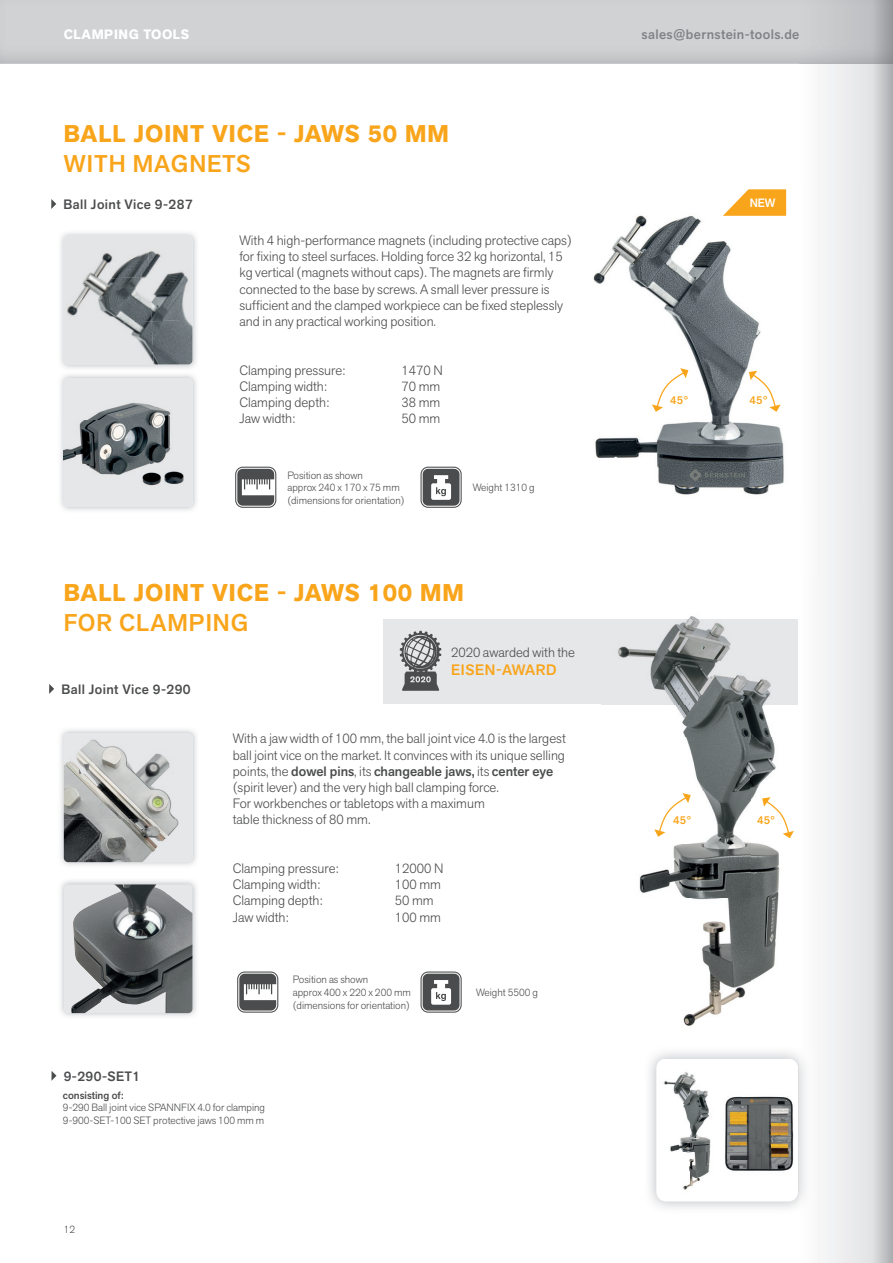
<style>
.page{position:relative;width:893px;height:1263px;background:#fff}
.page>*{position:absolute;margin:0;border:0;box-sizing:border-box;transform-origin:0 0}
.t1{font:700 24px "Akzid Grtsk Next";letter-spacing:.04em;color:#f9a51b}
.t2{font:500 24px "Akzid Grtsk Next";letter-spacing:.04em;color:#f9a51b}
.t3{font:500 15px "Akzid Grtsk Next";letter-spacing:.04em;color:#f9a51b}
.t4{font:300 13.5px/16.2px "Akzid Grtsk Next";color:#4b4c4d}
.t5{font:500 13.5px "Akzid Grtsk Next";letter-spacing:.03em;color:#4b4c4d}
.t6{font:500 13.5px "Akzid Grtsk Next";letter-spacing:.03em;color:#808285}
.t7{font:700 13.5px "Akzid Grtsk Next";letter-spacing:.04em;color:#fff}
.t8{font:500 12px "Akzid Grtsk Next";color:#fff}
.t9{font:500 11.1px "Akzid Grtsk Next";letter-spacing:.03em;color:#f9a51b}
.t10{font:300 10.5px/12.6px "Akzid Grtsk Next";color:#4b4c4d}
.t11{font:500 10.5px "Akzid Grtsk Next";color:#4b4c4d}
.s1{font-weight:500}
</style>
<div class="page">
<div style="left:642px;top:29px;width:157px;height:12px;background:#d1d2d4"></div>
<img style="left:60px;top:729px;width:137px;height:137px">
<img style="left:64px;top:733px;width:128px;height:129px">
<img style="left:60px;top:880px;width:137px;height:137px">
<div style="left:64px;top:884px;width:128px;height:129px;background:#e6e7e9;border-radius:4px"></div>
<img style="left:71px;top:884px;width:121px;height:131px">
<svg style="left:237px;top:971px;width:41px;height:42px"></svg>
<svg style="left:420px;top:971px;width:42px;height:42px"></svg>
<img style="left:60px;top:232px;width:137px;height:279px">
<img style="left:64px;top:378px;width:128px;height:129px">
<img style="left:64px;top:236px;width:83px;height:40px">
<img style="left:147px;top:236px;width:45px;height:83px">
<img style="left:64px;top:276px;width:88px;height:45px">
<img style="left:64px;top:321px;width:88px;height:43px">
<img style="left:152px;top:319px;width:40px;height:45px">
<img style="left:649px;top:1052px;width:150px;height:156px">
<div style="left:657px;top:1059px;width:141px;height:142px;background:#fff;border-radius:9px"></div>
<img style="left:725px;top:1096px;width:69px;height:75px">
<img style="left:659px;top:1061px;width:52px;height:138px">
<svg style="left:235px;top:467px;width:41px;height:41px"></svg>
<svg style="left:420px;top:467px;width:42px;height:41px"></svg>
<img style="left:593px;top:189px;width:194px;height:306px">
<div style="left:384px;top:619px;width:414px;height:85px;background:#e6e7e9"></div>
<img style="left:602px;top:616px;width:148px;height:442px">
<img style="left:750px;top:704px;width:48px;height:278px">
<img style="left:749px;top:619px;width:22px;height:85px">
<svg style="left:654px;top:793px;width:37px;height:44px"></svg>
<svg style="left:762px;top:797px;width:32px;height:41px"></svg>
<svg style="left:400px;top:631px;width:41px;height:60px"></svg>
<svg style="left:49px;top:684px;width:5px;height:10px"></svg>
<svg style="left:51px;top:1071px;width:6px;height:10px"></svg>
<svg style="left:652px;top:368px;width:36px;height:44px"></svg>
<svg style="left:749px;top:371px;width:32px;height:41px"></svg>
<svg style="left:51px;top:199px;width:5px;height:10px"></svg>
<svg style="left:723px;top:189px;width:63px;height:27px"></svg>
<svg style="left:825px;top:64px;width:68px;height:1199px"></svg>
<p class="t7" style="left:64px;top:26px;width:127px">CLAMPING TOOLS</p>
<p class="t6" style="left:641px;top:26px;width:159px">sales@bernstein-tools.de</p>
<h1 class="t1" style="left:64px;top:118px;width:386px">BALL JOINT VICE - JAWS 50 MM</h1>
<h1 class="t2" style="left:64px;top:148px;width:188px">WITH MAGNETS</h1>
<p class="t5" style="left:64px;top:196px;width:131px">Ball Joint Vice 9-287</p>
<p class="t8" style="left:750px;top:195px;width:27px">NEW</p>
<p class="t4" style="left:240px;top:232px;width:334px">With 4 high-performance magnets (including protective caps) for fixing to steel surfaces. Holding force 32 kg horizontal, 15 kg vertical (magnets without caps). The magnets are firmly connected to the base by screws. A small lever pressure is sufficient and the clamped workpiece can be fixed steplessly and in any practical working position.</p>
<p class="t4" style="left:240px;top:362px;width:107px">Clamping pressure:</p>
<p class="t4" style="left:402px;top:362px;width:43px">1470 N</p>
<p class="t4" style="left:240px;top:378px;width:89px">Clamping width:</p>
<p class="t4" style="left:402px;top:378px;width:40px">70 mm</p>
<p class="t4" style="left:240px;top:394px;width:91px">Clamping depth:</p>
<p class="t4" style="left:402px;top:394px;width:40px">38 mm</p>
<p class="t4" style="left:240px;top:410px;width:57px">Jaw width:</p>
<p class="t4" style="left:402px;top:410px;width:40px">50 mm</p>
<p class="t10" style="left:287px;top:468px;width:119px">Position as shown<br>approx 240 x 170 x 75 mm (dimensions for orientation)</p>
<p class="t10" style="left:473px;top:481px;width:63px">Weight 1310 g</p>
<h1 class="t1" style="left:64px;top:577px;width:401px">BALL JOINT VICE - JAWS 100 MM</h1>
<h1 class="t2" style="left:64px;top:607px;width:186px">FOR CLAMPING</h1>
<p class="t5" style="left:61px;top:681px;width:131px">Ball Joint Vice 9-290</p>
<p class="t4" style="left:451px;top:644px;width:125px">2020 awarded with the</p>
<p class="t3" style="left:451px;top:660px;width:107px">EISEN-AWARD</p>
<p class="t4" style="left:233px;top:730px;width:334px">With a jaw width of 100 mm, the ball joint vice 4.0 is the largest ball joint vice on the market. It convinces with its unique selling points, the <span class="s1">dowel pins</span>, its <span class="s1">changeable jaws,</span> its <span class="s1">center eye </span>(spirit lever) and the very high ball clamping force.<br>For workbenches or tabletops with a maximum<br>table thickness of 80 mm.</p>
<p class="t4" style="left:233px;top:860px;width:107px">Clamping pressure:</p>
<p class="t4" style="left:395px;top:860px;width:50px">12000 N</p>
<p class="t4" style="left:233px;top:876px;width:89px">Clamping width:</p>
<p class="t4" style="left:395px;top:876px;width:48px">100 mm</p>
<p class="t4" style="left:233px;top:892px;width:91px">Clamping depth:</p>
<p class="t4" style="left:395px;top:892px;width:40px">50 mm</p>
<p class="t4" style="left:233px;top:909px;width:57px">Jaw width:</p>
<p class="t4" style="left:395px;top:909px;width:48px">100 mm</p>
<p class="t10" style="left:293px;top:973px;width:120px">Position as shown<br>approx 400 x 220 x 200 mm (dimensions for orientation)</p>
<p class="t10" style="left:476px;top:986px;width:63px">Weight 5500 g</p>
<p class="t5" style="left:64px;top:1068px;width:78px">9-290-SET1</p>
<p class="t11" style="left:63px;top:1088px;width:62px">consisting of:</p>
<p class="t10" style="left:63px;top:1101px;width:204px">9-290 Ball joint vice SPANNFIX 4.0 for clamping<br>9-900-SET-100 SET protective jaws 100 mm m</p>
<p class="t10" style="left:64px;top:1222px;width:13px">12</p>
<p class="t9" style="left:670px;top:393px;width:19px">45°</p>
<p class="t9" style="left:749px;top:393px;width:19px">45°</p>
<p class="t9" style="left:673px;top:813px;width:19px">45°</p>
<p class="t9" style="left:757px;top:813px;width:19px">45°</p>
</div>
